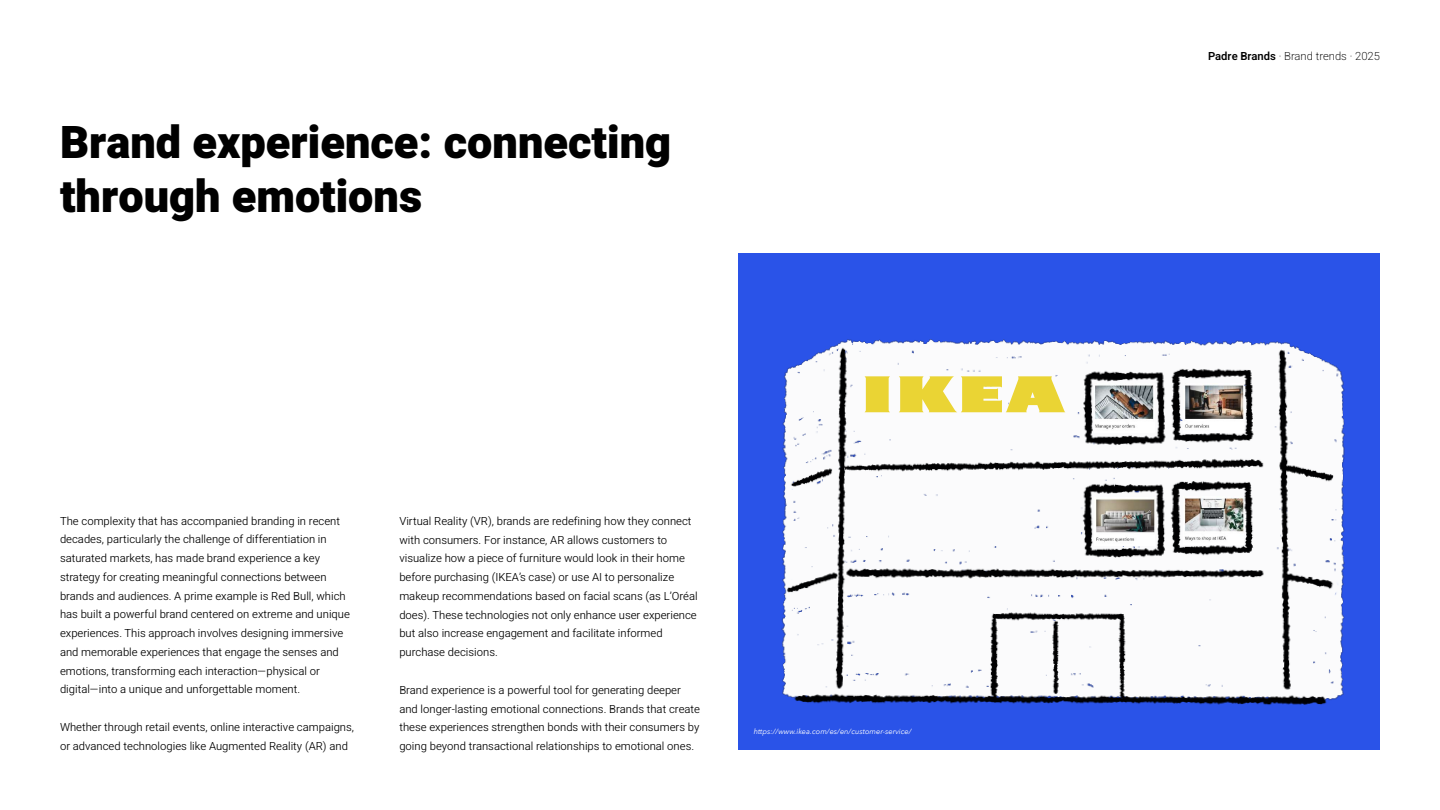
<style>
.page{position:relative;width:1440px;height:810px;background:#fff}
.page>*{position:absolute;margin:0;border:0;box-sizing:border-box;transform-origin:0 0}
.t1{font:900 45px/54px "Heebo";color:#000}
.t2{font:300 11.25px/18.8px "Heebo";color:#000}
.t3{font:200 11.25px "Heebo";color:#000}
.t4{font:italic 7.5px "Avenir Next";color:#fff}
.s1{font-weight:600}
</style>
<div class="page">
<div style="left:739px;top:253px;width:641px;height:497px;background:#2a53e8"></div>
<img style="left:781px;top:339px;width:564px;height:366px">
<svg style="left:865px;top:376px;width:200px;height:36px;background:#eede69"></svg>
<img style="left:1095px;top:384px;width:60px;height:48px">
<img style="left:1095px;top:497px;width:60px;height:49px">
<img style="left:1183px;top:496px;width:60px;height:49px">
<img style="left:1183px;top:384px;width:60px;height:48px">
<h1 class="t1" style="left:60px;top:118px;width:613px">Brand experience: connecting through emotions</h1>
<p class="t2" style="left:60px;top:511px;width:292px">The complexity that has accompanied branding in recent decades, particularly the challenge of differentiation in saturated markets, has made brand experience a key strategy for creating meaningful connections between brands and audiences. A prime example is Red Bull, which has built a powerful brand centered on extreme and unique experiences. This approach involves designing immersive and memorable experiences that engage the senses and emotions, transforming each interaction—physical or digital—into a unique and unforgettable moment.</p>
<p class="t2" style="left:60px;top:718px;width:296px">Whether through retail events, online interactive campaigns, or advanced technologies like Augmented Reality (AR) and</p>
<p class="t2" style="left:399px;top:512px;width:300px">Virtual Reality (VR), brands are redefining how they connect with consumers. For instance, AR allows customers to visualize how a piece of furniture would look in their home before purchasing (IKEA’s case) or use AI to personalize makeup recommendations based on facial scans (as L’Oréal does). These technologies not only enhance user experience but also increase engagement and facilitate informed purchase decisions.</p>
<p class="t2" style="left:399px;top:681px;width:302px">Brand experience is a powerful tool for generating deeper and longer-lasting emotional connections. Brands that create these experiences strengthen bonds with their consumers by going beyond transactional relationships to emotional ones.</p>
<p class="t4" style="left:754px;top:725px;width:159px">https://www.ikea.com/es/en/customer-service/</p>
<p class="t3" style="left:1208px;top:49px;width:173px"><span class="s1">Padre Brands</span> · Brand trends · 2025</p>
</div>
